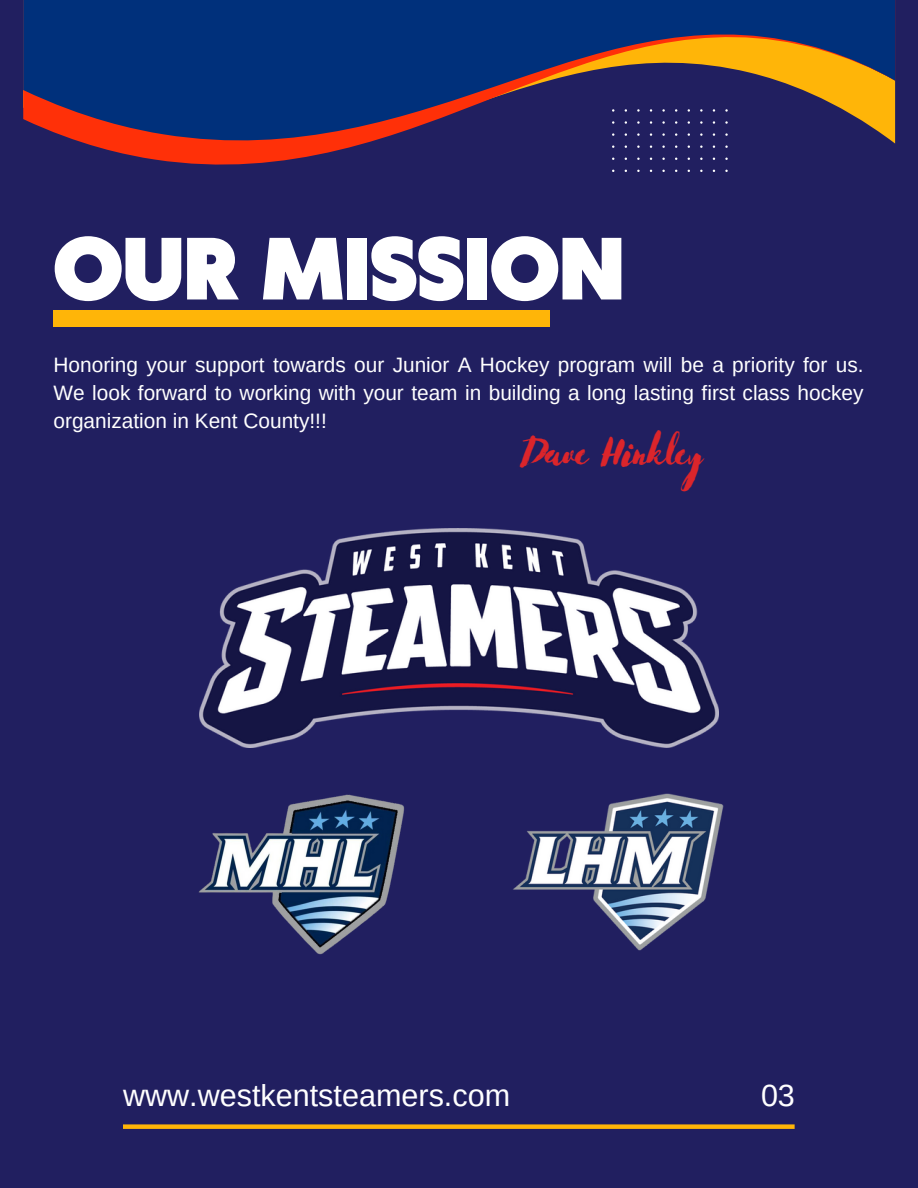
<style>
.page{position:relative;width:918px;height:1188px;background:#211f60}
.page>*{position:absolute;margin:0;border:0;box-sizing:border-box;transform-origin:0 0}
.t1{font:900 82.65px "Klein Text";color:#fff}
.t2{font:47.25px "Advetime";color:#db252b}
.t3{font:30.6px "Arimo";color:#fff}
.t4{font:20.85px/28.2px "Arimo";color:#fff;text-align:justify}
</style>
<div class="page">
<svg style="left:23px;top:0;width:872px;height:165px;fill:#00307b"></svg>
<div style="left:123px;top:1124px;width:672px;height:5px;background:#ffb508"></div>
<div style="left:54px;top:310px;width:496px;height:17px;background:#ffb508"></div>
<svg style="left:612px;top:109px;width:116px;height:63px"></svg>
<img style="left:200px;top:528px;width:518px;height:220px">
<img style="left:513px;top:793px;width:211px;height:158px">
<img style="left:199px;top:794px;width:205px;height:161px">
<p class="t1" style="left:54px;top:227px;width:572px">OUR MISSION</p>
<p class="t4" style="left:54px;top:350px;width:811px">Honoring your support towards our Junior A Hockey program will be a priority for us.<br>We look forward to working with your team in building a long lasting first class hockey organization in Kent County!!!</p>
<p class="t2" style="left:522px;top:419px;width:181px">Dave Hinkley</p>
<p class="t3" style="left:123px;top:1078px;width:389px">www.westkentsteamers.com</p>
<p class="t3" style="left:761px;top:1078px;width:35px">03</p>
</div>
